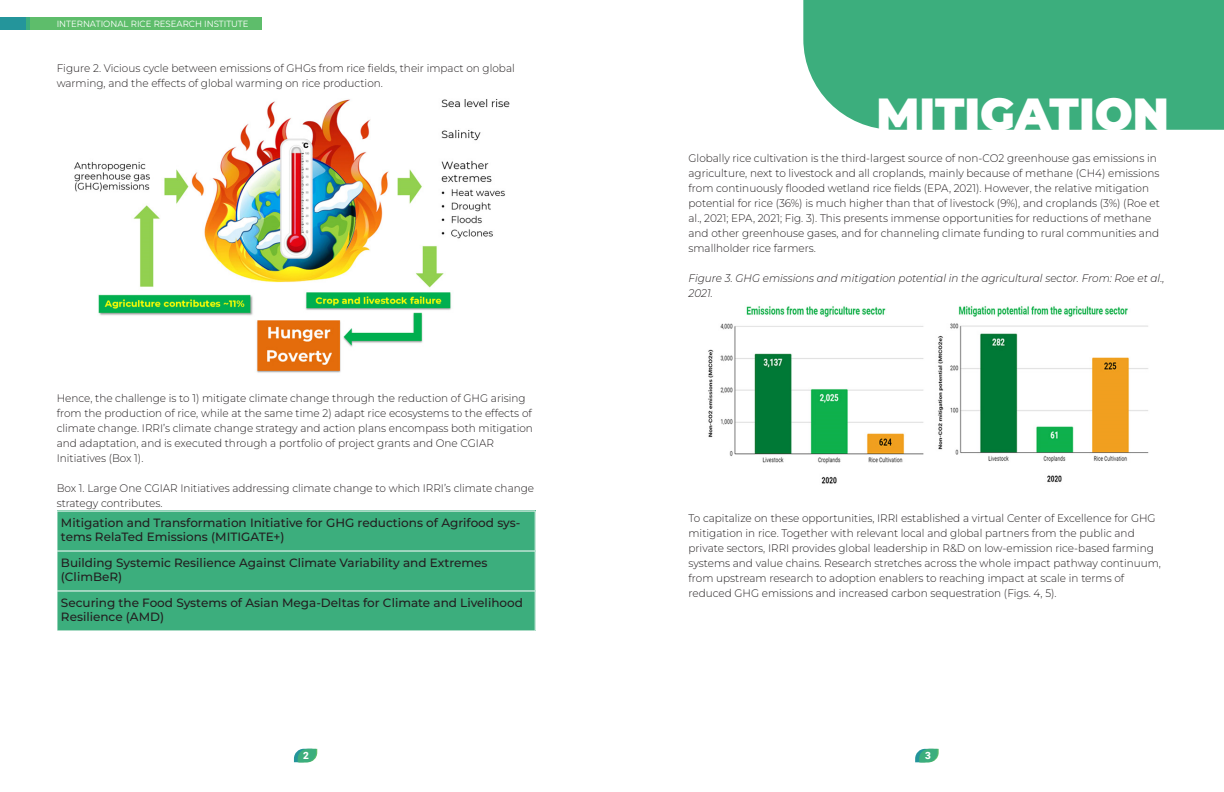
<style>
.page{position:relative;width:1224px;height:792px;background:#fff}
.page>*{position:absolute;margin:0;border:0;box-sizing:border-box;transform-origin:0 0}
.headers{font:900 45px "Montserrat";color:#fff}
.subsubsubtitle_forma{font:500 12px/14.4px "Montserrat";color:#231f20}
.body_format{font:300 11px/15px "Montserrat";color:#231f20;scale:.95 1}
.Italic{font:italic 300 11px/15px "Montserrat";color:#231f20;scale:.95 1}
.t1{font:900 10px "Roboto";color:#fff}
.t2{font:9px "Montserrat";color:#fff;scale:.95 1}
</style>
<div class="page">
<div style="left:0;top:17px;width:262px;height:13px;background:#5ebd6b"></div>
<svg style="left:294px;top:749px;width:23px;height:13px"></svg>
<svg style="left:915px;top:749px;width:24px;height:13px"></svg>
<div style="left:0;top:17px;width:29px;height:13px;background:#3cae7d"></div>
<div style="left:0;top:17px;width:26px;height:13px;background:#24959b"></div>
<div style="left:57px;top:511px;width:478px;height:120px;background:#3cae7d"></div>
<div style="left:803px;top:0;width:421px;height:130px;background:#3cae7d"></div>
<img style="left:74px;top:99px;width:436px;height:274px">
<hr style="left:57px;top:511px;width:478px;height:1px;background:#fff">
<hr style="left:57px;top:511px;width:1px;height:40px;background:#fff">
<hr style="left:57px;top:551px;width:478px;height:1px;background:#fff">
<hr style="left:57px;top:551px;width:1px;height:40px;background:#fff">
<hr style="left:57px;top:591px;width:478px;height:1px;background:#fff">
<hr style="left:57px;top:591px;width:1px;height:40px;background:#fff">
<img style="left:708px;top:306px;width:441px;height:178px">
<p class="t2" style="left:57px;top:17px;width:203px">INTERNATIONAL RICE RESEARCH INSTITUTE</p>
<p class="body_format" style="left:57px;top:60px;width:484px">Figure 2. Vicious cycle between emissions of GHGs from rice fields, their impact on global warming, and the effects of global warming on rice production.</p>
<p class="body_format" style="left:57px;top:390px;width:503px">Hence, the challenge is to 1) mitigate climate change through the reduction of GHG arising from the production of rice, while at the same time 2) adapt rice ecosystems to the effects of climate change. IRRI’s climate change strategy and action plans encompass both mitigation and adaptation, and is executed through a portfolio of project grants and One CGIAR Initiatives (Box 1).</p>
<p class="body_format" style="left:57px;top:480px;width:504px">Box 1. Large One CGIAR Initiatives addressing climate change to which IRRI’s climate change strategy contributes.</p>
<p class="subsubsubtitle_forma" style="left:61px;top:515px;width:461px">Mitigation and Transformation Initiative for GHG reductions of Agrifood sys&shy;tems RelaTed Emissions (MITIGATE+)</p>
<p class="subsubsubtitle_forma" style="left:61px;top:555px;width:428px">Building Systemic Resilience Against Climate Variability and Extremes (ClimBeR)</p>
<p class="subsubsubtitle_forma" style="left:61px;top:595px;width:464px">Securing the Food Systems of Asian Mega‐Deltas for Climate and Livelihood<br>Resilience (AMD)</p>
<p class="headers" style="left:876px;top:84px;width:294px">MITIGATION</p>
<p class="body_format" style="left:689px;top:150px;width:498px">Globally rice cultivation is the third-largest source of non-CO2 greenhouse gas emissions in agriculture, next to livestock and all croplands, mainly because of methane (CH4) emissions from continuously flooded wetland rice fields (EPA, 2021). However, the relative mitigation potential for rice (36%) is much higher than that of livestock (9%), and croplands (3%) (Roe et al., 2021; EPA, 2021; Fig. 3). This presents immense opportunities for reductions of methane and other greenhouse gases, and for channeling climate funding to rural communities and smallholder rice farmers.</p>
<p class="Italic" style="left:689px;top:270px;width:503px">Figure 3. GHG emissions and mitigation potential in the agricultural sector. From: Roe et al.,<br>2021.</p>
<p class="body_format" style="left:689px;top:510px;width:499px">To capitalize on these opportunities, IRRI established a virtual Center of Excellence for GHG mitigation in rice. Together with relevant local and global partners from the public and private sectors, IRRI provides global leadership in R&amp;D on low-emission rice-based farming systems and value chains. Research stretches across the whole impact pathway continuum, from upstream research to adoption enablers to reaching impact at scale in terms of reduced GHG emissions and increased carbon sequestration (Figs. 4, 5).</p>
<p class="t1" style="left:303px;top:749px;width:7px">2</p>
<p class="t1" style="left:925px;top:749px;width:7px">3</p>
</div>
